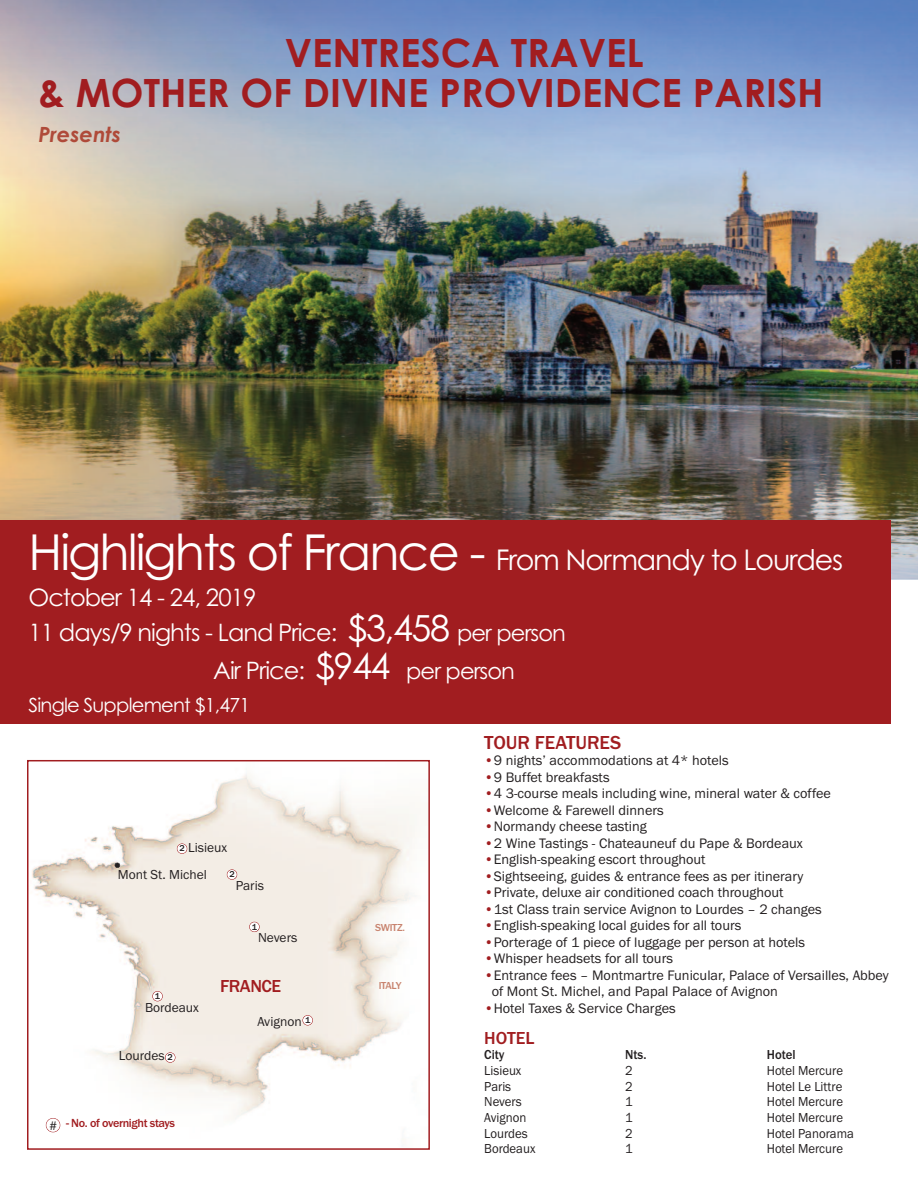
<style>
.page{position:relative;width:918px;height:1188px;background:#fff}
.page>*{position:absolute;margin:0;border:0;box-sizing:border-box;transform-origin:0 0}
.t1{font:700 39px/39.9px "Century Gothic";color:#a11d20}
.t2{font:28.5px "Century Gothic";letter-spacing:-.04em;color:#fff}
.t3{font:24px/35.4px "Century Gothic";letter-spacing:-.04em;color:#fff}
.t4{font:italic 700 21px "Century Gothic";color:#af4a39}
.t5{font:19.5px "Century Gothic";letter-spacing:-.04em;color:#fff}
.t6{font:500 19.5px "Franklin Gothic";color:#a11d20}
.t7{font:500 18px "Franklin Gothic";letter-spacing:-.025em;color:#a11d20}
.t8{font:14.25px/16.5px "Franklin Gothic";color:#231f20}
.t9{font:13.5px "Franklin Gothic";color:#231f20;scale:.95 1}
.t10{font:13.5px/27.6px "Franklin Gothic";color:#231f20}
.t11{font:500 13.5px "Franklin Gothic";color:#231f20;scale:.95 1}
.t12{font:500 12.15px "Franklin Gothic";letter-spacing:-.03em;color:#a11d20}
.t13{font:500 10.5px "Franklin Gothic";letter-spacing:-.025em;color:#c8836e}
.t14{font:500 9px "Franklin Gothic";color:#231f20}
.s1{font-size:49.5px}
.s2{font-size:36px}
.s3{font-size:22.5px}
.s4{font-weight:400;font-size:12.9px;color:#231f20}
.s5{color:#a11d20}
</style>
<div class="page">
<img style="left:32px;top:775px;width:383px;height:366px">
<div style="left:27px;top:760px;width:403px;height:390px;border:2px solid #a11d20"></div>
<svg style="left:115px;top:863px;width:5px;height:5px"></svg>
<div style="left:46px;top:1118px;width:14px;height:14px;background:#fff;border-radius:50%"></div>
<div style="left:46px;top:1118px;width:14px;height:14px;border:1px solid #a11d20;border-radius:50%"></div>
<img style="left:0;top:0;width:918px;height:580px">
<div style="left:0;top:520px;width:891px;height:204px;background:#a11d20"></div>
<div style="left:177px;top:844px;width:10px;height:9px;background:#fff;border-radius:50%"></div>
<div style="left:177px;top:843px;width:10px;height:11px;border:1px solid #a11d20;border-radius:50%"></div>
<div style="left:227px;top:870px;width:10px;height:9px;background:#fff;border-radius:50%"></div>
<div style="left:227px;top:869px;width:10px;height:11px;border:1px solid #a11d20;border-radius:50%"></div>
<div style="left:165px;top:1053px;width:10px;height:9px;background:#fff;border-radius:50%"></div>
<div style="left:165px;top:1052px;width:10px;height:11px;border:1px solid #a11d20;border-radius:50%"></div>
<div style="left:250px;top:922px;width:9px;height:10px;background:#fff;border-radius:50%"></div>
<div style="left:249px;top:922px;width:11px;height:10px;border:1px solid #a11d20;border-radius:50%"></div>
<div style="left:303px;top:1016px;width:10px;height:9px;background:#fff;border-radius:50%"></div>
<div style="left:302px;top:1015px;width:11px;height:11px;border:1px solid #a11d20;border-radius:50%"></div>
<div style="left:153px;top:991px;width:9px;height:10px;background:#fff;border-radius:50%"></div>
<div style="left:152px;top:991px;width:11px;height:10px;border:1px solid #a11d20;border-radius:50%"></div>
<h1 class="t1" style="left:38px;top:34px;width:787px;text-indent:246px">VENTRESCA TRAVEL<br>&amp; MOTHER OF DIVINE PROVIDENCE PARISH</h1>
<h3 class="t4" style="left:38px;top:122px;width:84px">Presents</h3>
<h2 class="t2" style="left:28px;top:544px;width:816px"><span class="s1">Highlights of France -</span> From Normandy to Lourdes</h2>
<h3 class="t3" style="left:28px;top:580px;width:539px">October 14 - 24, 2019<br>11 days/9 nights - Land Price: <span class="s2">$3,458</span> <span class="s3">per person</span></h3>
<h3 class="t3" style="left:213px;top:653px;width:303px">Air Price: <span class="s2">$944</span> <span class="s3">per person</span></h3>
<h3 class="t5" style="left:28px;top:694px;width:223px">Single Supplement $1,471</h3>
<p class="t10" style="left:118px;top:833px;width:111px;text-indent:70px">Lisieux<br>Mont St. Michel</p>
<p class="t14" style="left:179px;top:843px;width:7px">2</p>
<p class="t14" style="left:229px;top:869px;width:7px">2</p>
<p class="t10" style="left:236px;top:872px;width:30px">Paris</p>
<p class="t14" style="left:252px;top:921px;width:7px">1</p>
<p class="t10" style="left:258px;top:924px;width:41px">Nevers</p>
<p class="t13" style="left:375px;top:922px;width:31px">SWITZ.</p>
<p class="t14" style="left:155px;top:991px;width:7px">1</p>
<p class="t10" style="left:145px;top:994px;width:55px">Bordeaux</p>
<p class="t10" style="left:119px;top:1041px;width:47px">Lourdes</p>
<p class="t14" style="left:168px;top:1052px;width:7px">2</p>
<p class="t7" style="left:220px;top:976px;width:63px">FRANCE</p>
<p class="t13" style="left:379px;top:979px;width:24px">ITALY</p>
<p class="t14" style="left:305px;top:1015px;width:7px">1</p>
<p class="t10" style="left:257px;top:1008px;width:46px">Avignon</p>
<p class="t12" style="left:50px;top:1116px;width:127px"><span class="s4">#</span> - No. of overnight stays</p>
<h3 class="t6" style="left:484px;top:730px;width:138px">TOUR FEATURES</h3>
<p class="t8" style="left:484px;top:752px;width:246px"><span class="s5">•</span>9 nights’ accommodations at 4* hotels</p>
<p class="t8" style="left:484px;top:768px;width:127px"><span class="s5">•</span>9 Buffet breakfasts</p>
<p class="t8" style="left:484px;top:785px;width:348px"><span class="s5">•</span>4 3-course meals including wine, mineral water &amp; coffee</p>
<p class="t8" style="left:484px;top:801px;width:181px"><span class="s5">•</span>Welcome &amp; Farewell dinners</p>
<p class="t8" style="left:484px;top:818px;width:164px"><span class="s5">•</span>Normandy cheese tasting</p>
<p class="t8" style="left:484px;top:834px;width:320px"><span class="s5">•</span>2 Wine Tastings - Chateauneuf du Pape &amp; Bordeaux</p>
<p class="t8" style="left:484px;top:851px;width:223px"><span class="s5">•</span>English-speaking escort throughout</p>
<p class="t8" style="left:484px;top:867px;width:321px"><span class="s5">•</span>Sightseeing, guides &amp; entrance fees as per itinerary</p>
<p class="t8" style="left:484px;top:884px;width:301px"><span class="s5">•</span>Private, deluxe air conditioned coach throughout</p>
<p class="t8" style="left:484px;top:900px;width:339px"><span class="s5">•</span>1st Class train service Avignon to Lourdes – 2 changes</p>
<p class="t8" style="left:484px;top:917px;width:259px"><span class="s5">•</span>English-speaking local guides for all tours</p>
<p class="t8" style="left:484px;top:933px;width:322px"><span class="s5">•</span>Porterage of 1 piece of luggage per person at hotels</p>
<p class="t8" style="left:484px;top:950px;width:190px"><span class="s5">•</span>Whisper headsets for all tours</p>
<p class="t8" style="left:492px;top:966px;width:398px;text-indent:-7px"><span class="s5">•</span>Entrance fees – Montmartre Funicular, Palace of Versailles, Abbey of Mont St. Michel, and Papal Palace of Avignon</p>
<p class="t8" style="left:484px;top:999px;width:193px"><span class="s5">•</span>Hotel Taxes &amp; Service Charges</p>
<p class="t7" style="left:484px;top:1028px;width:52px">HOTEL</p>
<p class="t11" style="left:484px;top:1047px;width:23px">City</p>
<p class="t11" style="left:625px;top:1047px;width:24px">Nts.</p>
<p class="t11" style="left:767px;top:1047px;width:32px">Hotel</p>
<p class="t9" style="left:484px;top:1062px;width:41px">Lisieux</p>
<p class="t9" style="left:625px;top:1062px;width:9px">2</p>
<p class="t9" style="left:767px;top:1062px;width:82px">Hotel Mercure</p>
<p class="t9" style="left:484px;top:1078px;width:30px">Paris</p>
<p class="t9" style="left:625px;top:1078px;width:9px">2</p>
<p class="t9" style="left:767px;top:1078px;width:81px">Hotel Le Littre</p>
<p class="t9" style="left:484px;top:1094px;width:41px">Nevers</p>
<p class="t9" style="left:625px;top:1094px;width:9px">1</p>
<p class="t9" style="left:767px;top:1094px;width:82px">Hotel Mercure</p>
<p class="t9" style="left:484px;top:1109px;width:46px">Avignon</p>
<p class="t9" style="left:625px;top:1109px;width:9px">1</p>
<p class="t9" style="left:767px;top:1109px;width:82px">Hotel Mercure</p>
<p class="t9" style="left:484px;top:1125px;width:47px">Lourdes</p>
<p class="t9" style="left:625px;top:1125px;width:9px">2</p>
<p class="t9" style="left:767px;top:1125px;width:93px">Hotel Panorama</p>
<p class="t9" style="left:484px;top:1141px;width:55px">Bordeaux</p>
<p class="t9" style="left:625px;top:1141px;width:9px">1</p>
<p class="t9" style="left:767px;top:1141px;width:82px">Hotel Mercure</p>
</div>
